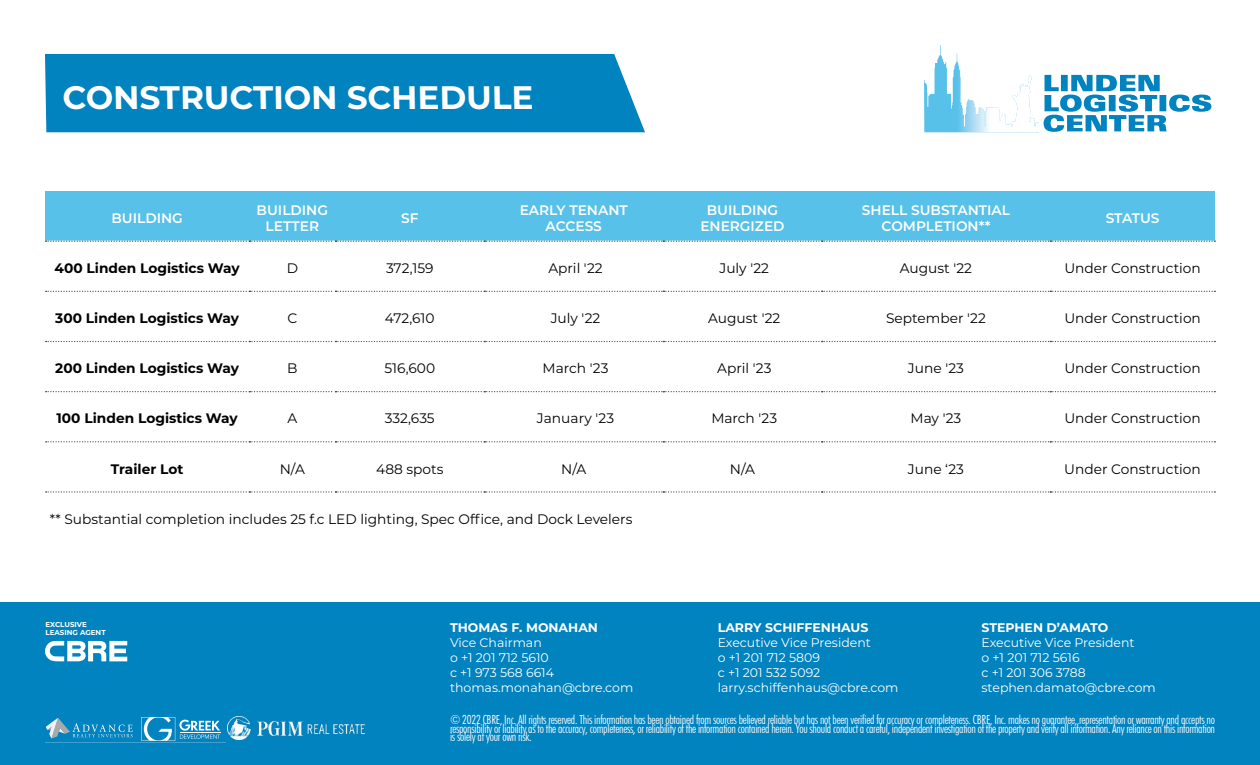
<style>
.page{position:relative;width:1260px;height:765px;background:#fff}
.page>*{position:absolute;margin:0;border:0;box-sizing:border-box;transform-origin:0 0}
.t1{font:700 32.5px "Montserrat";color:#fff}
.t2{font:13.75px "Montserrat";color:#000}
.t3{font:700 13.75px "Montserrat";color:#000}
.t4{font:600 13.75px/16.5px "Montserrat";color:#fff;text-align:center}
.t5{font:300 condensed 12.5px "Futura BT";letter-spacing:-.02em;color:#fff}
.t6{font:12.5px/15px "Montserrat";color:#fff}
.t7{font:700 12.5px "Montserrat";color:#fff}
.t8{font:700 7.12px/8.5px "Montserrat";color:#fff}
</style>
<div class="page">
<div style="left:0;top:602px;width:1260px;height:163px;background:#0083bf"></div>
<svg style="left:45px;top:641px;width:82px;height:20px"></svg>
<svg style="left:45px;top:717px;width:176px;height:24px"></svg>
<img style="left:227px;top:716px;width:137px;height:24px">
<svg style="left:924px;top:45px;width:287px;height:87px"></svg>
<div style="left:45px;top:191px;width:1170px;height:50px;background:#57c1e9"></div>
<svg style="left:46px;top:241px;width:1169px;height:1px"></svg>
<svg style="left:46px;top:291px;width:1169px;height:1px"></svg>
<svg style="left:46px;top:341px;width:1169px;height:1px"></svg>
<svg style="left:46px;top:391px;width:1169px;height:1px"></svg>
<svg style="left:46px;top:441px;width:1169px;height:1px"></svg>
<svg style="left:46px;top:491px;width:1169px;height:2px"></svg>
<div style="left:45px;top:54px;width:600px;height:78px;background:#0083bf"></div>
<h1 class="t1" style="left:63px;top:74px;width:473px">CONSTRUCTION SCHEDULE</h1>
<p class="t4" style="left:111px;top:209px;width:73px">BUILDING</p>
<p class="t4" style="left:257px;top:201px;width:73px">BUILDING<br>LETTER</p>
<p class="t4" style="left:401px;top:209px;width:19px">SF</p>
<p class="t4" style="left:520px;top:201px;width:110px">EARLY TENANT<br>ACCESS</p>
<p class="t4" style="left:700px;top:201px;width:86px">BUILDING<br>ENERGIZED</p>
<p class="t4" style="left:862px;top:201px;width:150px">SHELL SUBSTANTIAL<br>COMPLETION**</p>
<p class="t4" style="left:1106px;top:209px;width:55px">STATUS</p>
<p class="t3" style="left:55px;top:258px;width:187px">400 Linden Logistics Way</p>
<p class="t2" style="left:287px;top:259px;width:13px">D</p>
<p class="t2" style="left:386px;top:259px;width:49px">372,159</p>
<p class="t2" style="left:548px;top:259px;width:56px">April '22</p>
<p class="t2" style="left:719px;top:259px;width:51px">July '22</p>
<p class="t2" style="left:900px;top:259px;width:74px">August '22</p>
<p class="t2" style="left:1064px;top:259px;width:138px">Under Construction</p>
<p class="t3" style="left:55px;top:308px;width:185px">300 Linden Logistics Way</p>
<p class="t2" style="left:287px;top:309px;width:11px">C</p>
<p class="t2" style="left:385px;top:309px;width:51px">472,610</p>
<p class="t2" style="left:551px;top:309px;width:51px">July '22</p>
<p class="t2" style="left:708px;top:309px;width:74px">August '22</p>
<p class="t2" style="left:886px;top:309px;width:101px">September '22</p>
<p class="t2" style="left:1064px;top:309px;width:138px">Under Construction</p>
<p class="t3" style="left:55px;top:358px;width:185px">200 Linden Logistics Way</p>
<p class="t2" style="left:287px;top:359px;width:12px">B</p>
<p class="t2" style="left:385px;top:359px;width:52px">516,600</p>
<p class="t2" style="left:543px;top:359px;width:67px">March '23</p>
<p class="t2" style="left:717px;top:359px;width:56px">April '23</p>
<p class="t2" style="left:908px;top:359px;width:58px">June '23</p>
<p class="t2" style="left:1064px;top:359px;width:138px">Under Construction</p>
<p class="t3" style="left:57px;top:409px;width:183px">100 Linden Logistics Way</p>
<p class="t2" style="left:287px;top:409px;width:11px">A</p>
<p class="t2" style="left:385px;top:409px;width:51px">332,635</p>
<p class="t2" style="left:537px;top:409px;width:79px">January '23</p>
<p class="t2" style="left:711px;top:409px;width:67px">March '23</p>
<p class="t2" style="left:911px;top:409px;width:52px">May '23</p>
<p class="t2" style="left:1064px;top:409px;width:138px">Under Construction</p>
<p class="t3" style="left:111px;top:459px;width:74px">Trailer Lot</p>
<p class="t2" style="left:280px;top:459px;width:27px">N/A</p>
<p class="t2" style="left:376px;top:459px;width:69px">488 spots</p>
<p class="t2" style="left:561px;top:459px;width:27px">N/A</p>
<p class="t2" style="left:730px;top:459px;width:27px">N/A</p>
<p class="t2" style="left:908px;top:459px;width:58px">June ‘23</p>
<p class="t2" style="left:1064px;top:459px;width:138px">Under Construction</p>
<p class="t2" style="left:50px;top:509px;width:584px">** Substantial completion includes 25 f.c LED lighting, Spec Office, and Dock Levelers</p>
<p class="t8" style="left:45px;top:620px;width:62px">EXCLUSIVE<br>LEASING AGENT</p>
<p class="t7" style="left:450px;top:619px;width:150px">THOMAS F. MONAHAN</p>
<p class="t6" style="left:450px;top:635px;width:185px">Vice Chairman<br>o +1 201 712 5610<br>c +1 973 568 6614 thomas.monahan@cbre.com</p>
<p class="t7" style="left:982px;top:619px;width:128px">STEPHEN D’AMATO</p>
<p class="t6" style="left:982px;top:635px;width:176px">Executive Vice President<br>o +1 201 712 5616<br>c +1 201 306 3788 stephen.damato@cbre.com</p>
<p class="t5" style="left:450px;top:712px;width:767px">© 2022 CBRE, Inc. All rights reserved. This information has been obtained from sources believed reliable but has not been verified for accuracy or completeness. CBRE, Inc. makes no guarantee, representation or warranty and accepts no</p>
<p class="t5" style="left:450px;top:721px;width:767px">responsibility or liability as to the accuracy, completeness, or reliability of the information contained herein. You should conduct a careful, independent investigation of the property and verify all information. Any reliance on this information</p>
<p class="t5" style="left:450px;top:729px;width:83px">is solely at your own risk.</p>
<p class="t7" style="left:718px;top:619px;width:152px">LARRY SCHIFFENHAUS</p>
<p class="t6" style="left:718px;top:635px;width:182px">Executive Vice President<br>o +1 201 712 5809<br>c +1 201 532 5092 larry.schiffenhaus@cbre.com</p>
</div>
